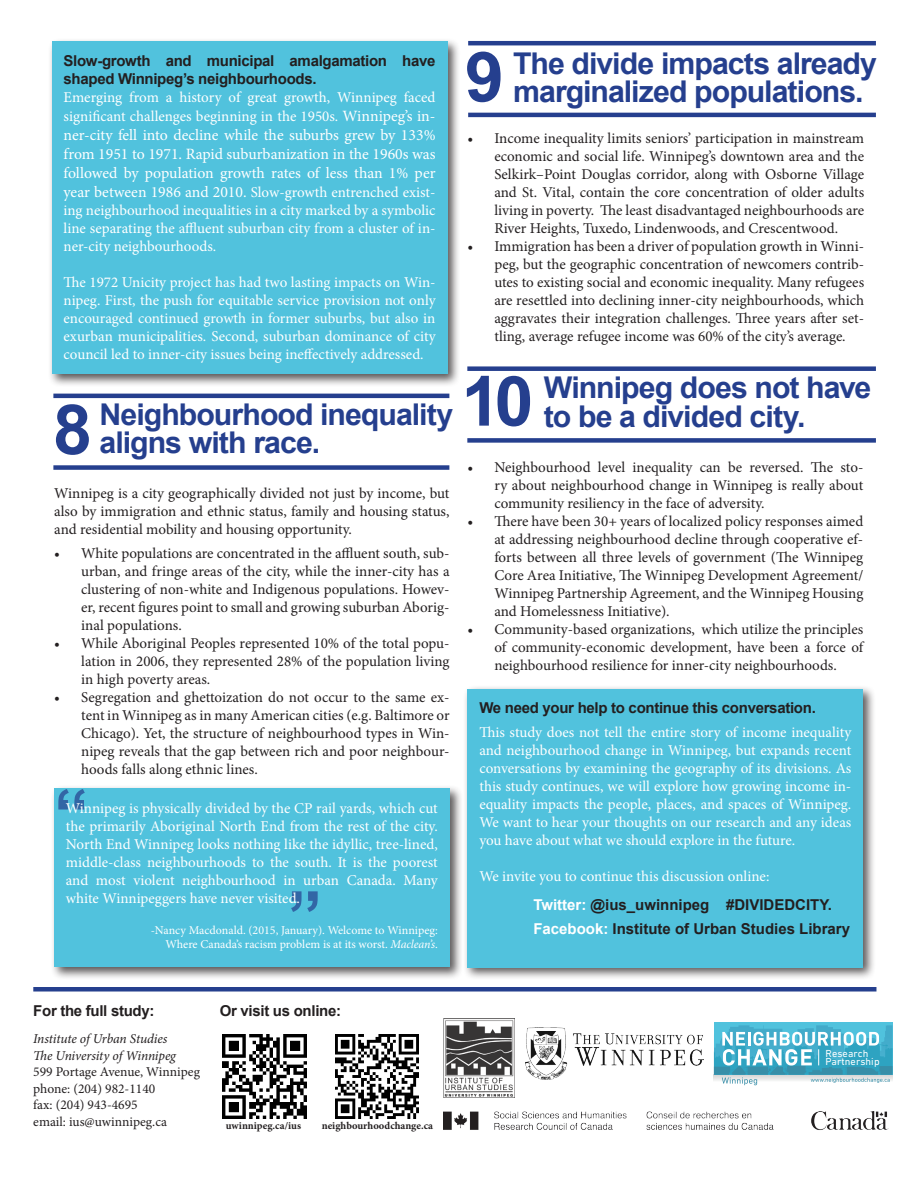
<style>
.page{position:relative;width:918px;height:1188px;background:#fff}
.page>*{position:absolute;margin:0;border:0;box-sizing:border-box;transform-origin:0 0}
.t1{font:700 69.3px "Arial";color:#253f8e}
.t2{font:700 30px/28.5px "Arial";letter-spacing:-.03em;color:#253f8e}
.t3{font:15.75px/18.9px "Minion Pro";color:#fff;text-align:justify}
.t4{font:15px/18px "Minion Pro";color:#231f20;text-align:justify}
.t5{font:15px/18px "Minion Pro";color:#fff;text-align:justify}
.t6{font:700 15px/18px "Arial";letter-spacing:-.02em;color:#231f20}
.t7{font:700 15px/24px "Arial";color:#231f20}
.t8{font:13.5px/16.5px "Minion Pro";color:#231f20}
.t9{font:italic 13.5px/16.5px "Minion Pro";letter-spacing:-.01em;color:#231f20}
.t10{font:12px/13.5px "Minion Pro";letter-spacing:-.005em;color:#fff;text-align:right}
.t11{font:700 10.5px "Minion Pro";color:#231f20}
.t12{font:10.35px/8.6px "DIN Next LT Pro";letter-spacing:.01em;color:#fff}
.s1{font-size:15.75px}
.s2{font-style:italic}
.s3{color:#fff}
</style>
<div class="page">
<img style="left:525px;top:1028px;width:179px;height:51px">
<div style="left:48px;top:38px;width:413px;height:349px;background:#231f20;opacity:.75"></div>
<div style="left:52px;top:42px;width:396px;height:332px;background:#51c2dd"></div>
<div style="left:467px;top:366px;width:409px;height:5px;background:#253f8e"></div>
<div style="left:467px;top:438px;width:409px;height:5px;background:#253f8e"></div>
<div style="left:50px;top:784px;width:413px;height:196px;background:#231f20;opacity:.75"></div>
<div style="left:54px;top:788px;width:396px;height:179px;background:#51c2dd"></div>
<hr style="left:53px;top:394px;width:396px;height:4px;background:#253f8e">
<div style="left:53px;top:465px;width:396px;height:5px;background:#253f8e"></div>
<hr style="left:468px;top:41px;width:408px;height:4px;background:#253f8e">
<hr style="left:468px;top:113px;width:408px;height:4px;background:#253f8e">
<div style="left:714px;top:1022px;width:178px;height:53px;background:#50c2dd"></div>
<svg style="left:714px;top:1025px;width:178px;height:60px"></svg>
<img style="left:444px;top:1019px;width:71px;height:79px">
<img style="left:444px;top:1111px;width:445px;height:19px">
<div style="left:33px;top:987px;width:843px;height:5px;background:#253f8e"></div>
<img style="left:223px;top:1035px;width:83px;height:83px">
<div style="left:463px;top:685px;width:413px;height:295px;background:#231f20;opacity:.75"></div>
<div style="left:467px;top:689px;width:396px;height:278px;background:#51c2dd"></div>
<img style="left:335px;top:1035px;width:84px;height:83px">
<p class="t6" style="left:64px;top:52px;width:374px">Slow-growth and municipal amalgamation have shaped Winnipeg’s neighbourhoods.</p>
<p class="t5" style="left:64px;top:88px;width:374px;line-height:18.9px">Emerging from a history of great growth, Winnipeg faced significant challenges beginning in the 1950s. <span class="s1">Winnipeg’s in-</span></p>
<p class="t3" style="left:64px;top:126px;width:374px">ner-city fell into decline while the suburbs grew by 133% from 1951 to 1971. Rapid suburbanization in the 1960s was followed by population growth rates of less than 1% per</p>
<p class="t5" style="left:64px;top:183px;width:374px"><span class="s1">year between 1986 and 2010.</span> Slow-growth entrenched exist&shy;ing neighbourhood inequalities in a city marked by a symbolic line separating the affluent suburban city from a cluster of in&shy;ner-city neighbourhoods.</p>
<p class="t5" style="left:64px;top:273px;width:374px">The 1972 Unicity project has had two lasting impacts on Win&shy;nipeg. First, the push for equitable service provision not only encouraged continued growth in former suburbs, but also in exurban municipalities. Second, suburban dominance of city council led to inner-city issues being ineffectively addressed.</p>
<h1 class="t1" style="left:53px;top:383px;width:40px">8</h1>
<h2 class="t2" style="left:100px;top:401px;width:355px">Neighbourhood inequality</h2>
<h2 class="t2" style="left:100px;top:429px;width:222px">aligns with race.</h2>
<p class="t4" style="left:54px;top:484px;width:397px">Winnipeg is a city geographically divided not just by income, but also by immigration and ethnic status, family and housing status, and residential mobility and housing opportunity.</p>
<p class="t4" style="left:81px;top:544px;width:370px;text-indent:-27px">• White populations are concentrated in the affluent south, sub&shy;urban, and fringe areas of the city, while the inner-city has a clustering of non-white and Indigenous populations. Howev&shy;er, recent figures point to small and growing suburban Aborig&shy;inal populations.</p>
<p class="t4" style="left:81px;top:634px;width:370px;text-indent:-27px">• While Aboriginal Peoples represented 10% of the total popu&shy;lation in 2006, they represented 28% of the population living in high poverty areas.</p>
<p class="t4" style="left:81px;top:688px;width:370px;text-indent:-27px">• Segregation and ghettoization do not occur to the same ex&shy;tent in Winnipeg as in many American cities (e.g. Baltimore or Chicago). Yet, the structure of neighbourhood types in Win&shy;nipeg reveals that the gap between rich and poor neighbour&shy;hoods falls along ethnic lines.</p>
<h1 class="t1" style="left:54px;top:768px;width:36px">“</h1>
<p class="t5" style="left:66px;top:799px;width:374px">Winnipeg is physically divided by the CP rail yards, which cut the primarily Aboriginal North End from the rest of the city.<br>North End Winnipeg looks nothing like the idyllic, tree-lined, middle-class neighbourhoods to the south. It is the poorest and most violent neighbourhood in urban Canada. Many white Winnipeggers have never visited.</p>
<p class="t10" style="left:151px;top:924px;width:289px">-Nancy Macdonald. (2015, January). Welcome to Winnipeg:<br>Where Canada’s racism problem is at its worst. <span class="s2">Maclean’s</span>.</p>
<h1 class="t1" style="left:288px;top:870px;width:36px">”</h1>
<h1 class="t1" style="left:465px;top:31px;width:40px">9</h1>
<h2 class="t2" style="left:513px;top:50px;width:365px">The divide impacts already marginalized populations.</h2>
<p class="t4" style="left:494px;top:129px;width:371px;text-indent:-27px">• Income inequality limits seniors’ participation in mainstream economic and social life. Winnipeg’s downtown area and the Selkirk–Point Douglas corridor, along with Osborne Village and St. Vital, contain the core concentration of older adults living in poverty. The least disadvantaged neighbourhoods are River Heights, Tuxedo, Lindenwoods, and Crescentwood.</p>
<p class="t4" style="left:494px;top:237px;width:371px;text-indent:-27px">• Immigration has been a driver of population growth in Winni&shy;peg, but the geographic concentration of newcomers contrib&shy;utes to existing social and economic inequality. Many refugees are resettled into declining inner-city neighbourhoods, which aggravates their integration challenges. Three years after set&shy;tling, average refugee income was 60% of the city’s average.</p>
<h1 class="t1" style="left:461px;top:355px;width:74px">10</h1>
<h2 class="t2" style="left:544px;top:374px;width:329px">Winnipeg does not have to be a divided city.</h2>
<p class="t4" style="left:494px;top:458px;width:371px;text-indent:-27px">• Neighbourhood level inequality can be reversed. The sto&shy;ry about neighbourhood change in Winnipeg is really about community resiliency in the face of adversity.</p>
<p class="t4" style="left:494px;top:512px;width:371px;text-indent:-27px">• There have been 30+ years of localized policy responses aimed at addressing neighbourhood decline through cooperative ef&shy;forts between all three levels of government (The Winnipeg Core Area Initiative, The Winnipeg Development Agreement/ Winnipeg Partnership Agreement, and the Winnipeg Housing and Homelessness Initiative).</p>
<p class="t4" style="left:494px;top:620px;width:371px;text-indent:-27px">• Community-based organizations, which utilize the principles of community-economic development, have been a force of neighbourhood resilience for inner-city neighbourhoods.</p>
<p class="t6" style="left:479px;top:700px;width:338px">We need your help to continue this conversation.</p>
<p class="t5" style="left:479px;top:724px;width:374px">This study does not tell the entire story of income inequality and neighbourhood change in Winnipeg, but expands recent conversations by examining the geography of its divisions. As this study continues, we will explore how growing income in&shy;equality impacts the people, places, and spaces of Winnipeg.<br>We want to hear your thoughts on our research and any ideas you have about what we should explore in the future.</p>
<p class="t5" style="left:479px;top:868px;width:292px">We invite you to continue this discussion online:</p>
<p class="t7" style="left:533px;top:893px;width:318px"><span class="s3">Twitter:</span> @ius_uwinnipeg #DIVIDEDCITY.<br><span class="s3">Facebook:</span> Institute of Urban Studies Library</p>
<p class="t6" style="left:33px;top:1002px;width:123px">For the full study:</p>
<p class="t9" style="left:33px;top:1031px;width:144px">Institute of Urban Studies<br>The University of Winnipeg</p>
<p class="t8" style="left:33px;top:1064px;width:168px">599 Portage Avenue, Winnipeg phone: (204) 982-1140<br>fax: (204) 943-4695<br>email: ius@uwinnipeg.ca</p>
<p class="t6" style="left:220px;top:1002px;width:123px">Or visit us online:</p>
<p class="t11" style="left:226px;top:1119px;width:77px">uwinnipeg.ca/ius</p>
<p class="t11" style="left:322px;top:1119px;width:113px">neighbourhoodchange.ca</p>
<p class="t12" style="left:826px;top:1049px;width:56px">Research<br>Partnership</p>
</div>
